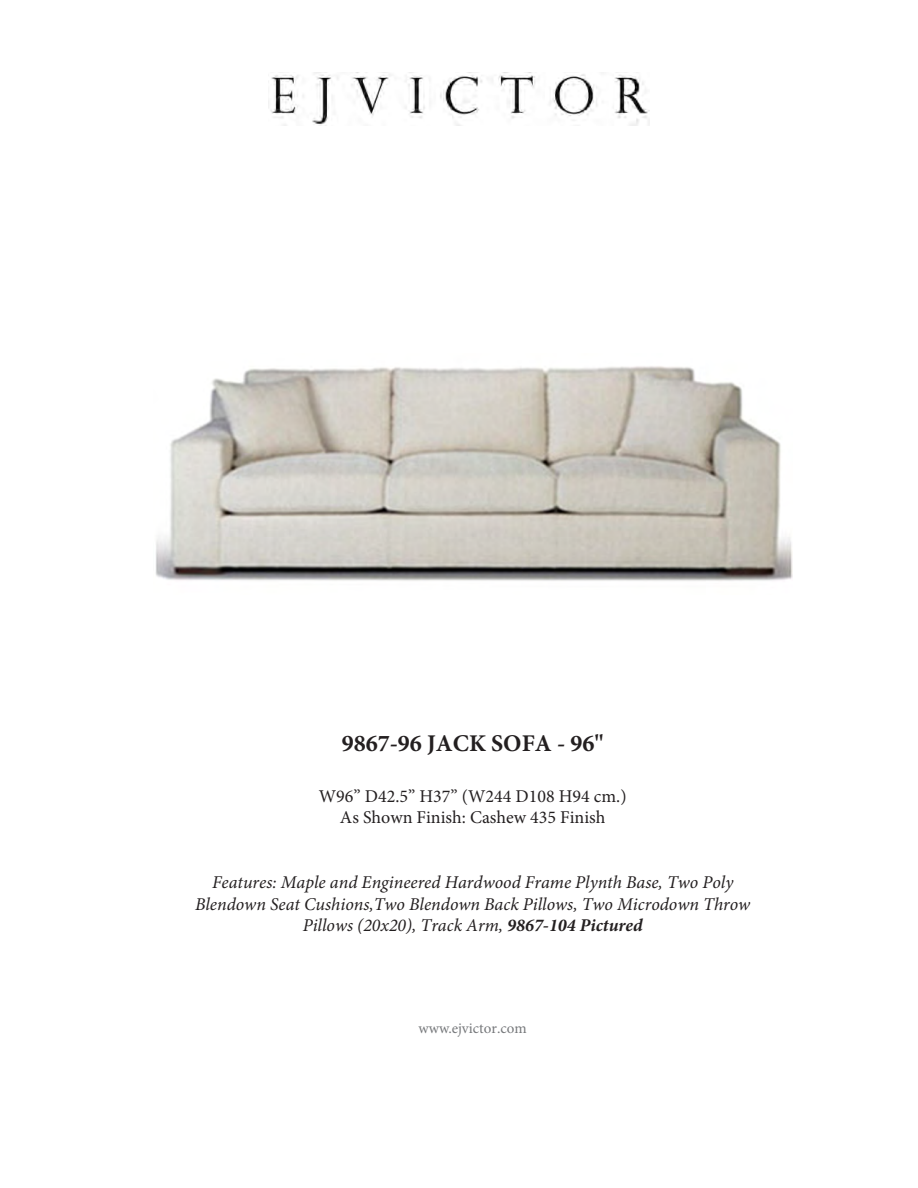
<style>
.page{position:relative;width:918px;height:1188px;background:#fff}
.page>*{position:absolute;margin:0;border:0;box-sizing:border-box;transform-origin:0 0}
.t1{font:700 24px "Minion Pro";color:#231f20}
.t2{font:italic 18px/21.8px "Minion Pro";color:#231f20;text-align:center}
.t3{font:18px/21.6px "Minion Pro";color:#231f20;text-align:center}
.t4{font:15px "Minion Pro";color:#76787b}
.s1{font-weight:700}
</style>
<div class="page">
<img style="left:268px;top:73px;width:382px;height:53px">
<img style="left:155px;top:366px;width:638px;height:215px">
<p class="t1" style="left:342px;top:727px;width:263px">9867-96 JACK SOFA - 96"</p>
<p class="t3" style="left:319px;top:785px;width:309px">W96” D42.5” H37” (W244 D108 H94 cm.)<br>As Shown Finish: Cashew 435 Finish</p>
<p class="t2" style="left:195px;top:871px;width:557px">Features: Maple and Engineered Hardwood Frame Plynth Base, Two Poly<br>Blendown Seat Cushions,Two Blendown Back Pillows, Two Microdown Throw<br>Pillows (20x20), Track Arm, <span class="s1">9867-104 Pictured</span></p>
<p class="t4" style="left:419px;top:1018px;width:110px">www.ejvictor.com</p>
</div>
